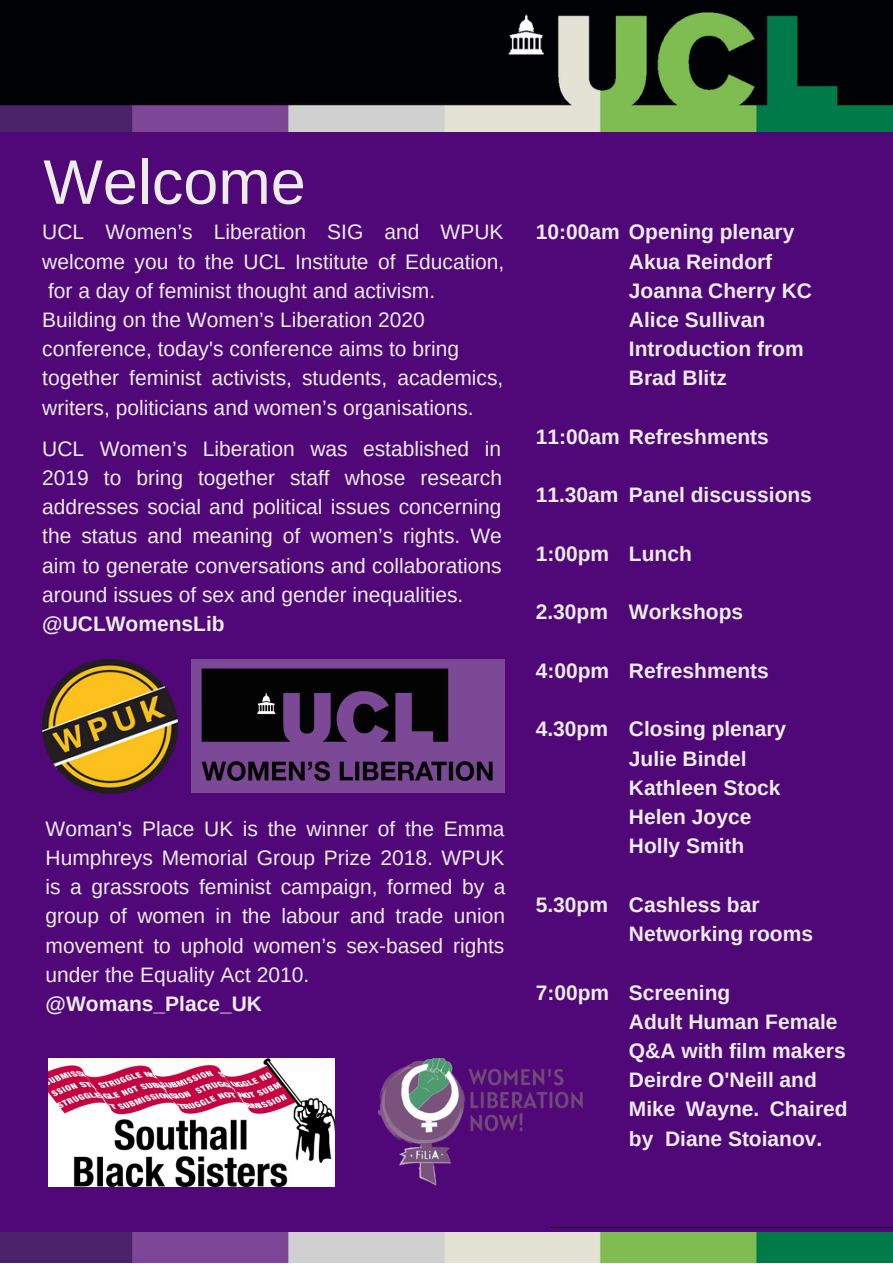
<style>
.page{position:relative;width:893px;height:1264px;background:#fff}
.page>*{position:absolute;margin:0;border:0;box-sizing:border-box;transform-origin:0 0}
.t1{font:63px "Arimo";color:#ecece8}
.t2{font:21px/29.2px "Arimo";color:#ecece8;text-align:justify}
.t3{font:700 21px/29.2px "Arimo";color:#ecece8}
</style>
<div class="page">
<div style="left:0;top:0;width:892px;height:1262px;background:#500778"></div>
<img style="left:0;top:0;width:892px;height:132px">
<img style="left:42px;top:659px;width:135px;height:135px">
<div style="left:191px;top:659px;width:314px;height:134px;background:#7c4996"></div>
<img style="left:201px;top:668px;width:292px;height:113px">
<img style="left:0;top:1232px;width:892px;height:30px">
<img style="left:378px;top:1058px;width:204px;height:127px">
<img style="left:48px;top:1058px;width:286px;height:128px">
<h1 class="t1" style="left:43px;top:147px;width:264px">Welcome</h1>
<p class="t2" style="left:42px;top:217px;width:463px;text-align:left">UCL Women’s Liberation SIG and WPUK welcome you to the UCL Institute of Education, for a day of feminist thought and activism.<br>Building on the Women’s Liberation 2020 conference, today's conference aims to bring together feminist activists, students, academics, writers, politicians and women’s organisations.</p>
<p class="t3" style="left:629px;top:217px;width:184px;text-indent:-93px">10:00am Opening plenary<br>Akua Reindorf<br>Joanna Cherry KC<br>Alice Sullivan<br>Introduction from<br>Brad Blitz</p>
<p class="t3" style="left:535px;top:422px;width:234px">11:00am Refreshments</p>
<p class="t2" style="left:42px;top:434px;width:461px">UCL Women’s Liberation was established in 2019 to bring together staff whose research addresses social and political issues concerning the status and meaning of women’s rights. We aim to generate conversations and collaborations around issues of sex and gender inequalities.</p>
<p class="t3" style="left:42px;top:609px;width:184px">@UCLWomensLib</p>
<p class="t3" style="left:629px;top:480px;width:184px">Panel discussions</p>
<p class="t3" style="left:535px;top:480px;width:84px">11.30am</p>
<p class="t3" style="left:629px;top:539px;width:64px">Lunch</p>
<p class="t3" style="left:535px;top:539px;width:75px">1:00pm</p>
<p class="t3" style="left:535px;top:597px;width:74px">2.30pm</p>
<p class="t3" style="left:535px;top:656px;width:75px">4:00pm</p>
<p class="t3" style="left:535px;top:714px;width:74px">4.30pm</p>
<p class="t3" style="left:629px;top:597px;width:116px">Workshops</p>
<p class="t3" style="left:629px;top:656px;width:141px">Refreshments</p>
<p class="t3" style="left:629px;top:714px;width:159px">Closing plenary<br>Julie Bindel<br>Kathleen Stock<br>Helen Joyce<br>Holly Smith</p>
<p class="t3" style="left:629px;top:889px;width:186px">Cashless bar<br>Networking rooms</p>
<p class="t3" style="left:629px;top:977px;width:220px">Screening<br>Adult Human Female<br>Q&amp;A with film makers<br>Deirdre O'Neill and<br>Mike Wayne. Chaired by Diane Stoianov.</p>
<p class="t2" style="left:46px;top:813px;width:461px">Woman's Place UK is the winner of the Emma Humphreys Memorial Group Prize 2018. WPUK is a grassroots feminist campaign, formed by a group of women in the labour and trade union movement to uphold women’s sex-based rights under the Equality Act 2010.</p>
<p class="t3" style="left:46px;top:989px;width:218px">@Womans_Place_UK</p>
<p class="t3" style="left:535px;top:889px;width:74px">5.30pm</p>
<p class="t3" style="left:535px;top:977px;width:75px">7:00pm</p>
</div>
